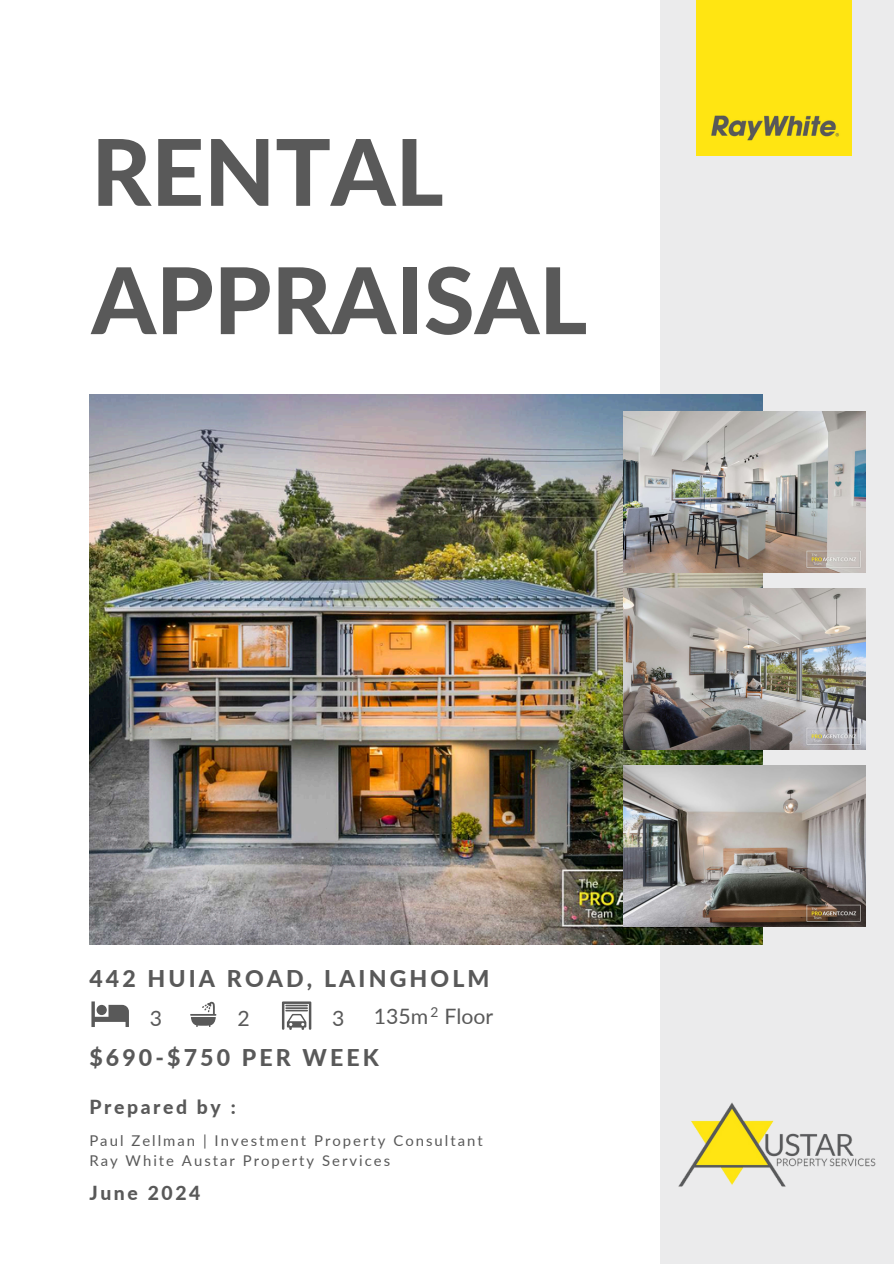
<style>
.page{position:relative;width:894px;height:1264px;background:#fff}
.page>*{position:absolute;margin:0;border:0;box-sizing:border-box;transform-origin:0 0}
.t1{font:800 91.95px/128.2px "Lato";color:#595959}
.t2{font:800 23.1px "Lato";letter-spacing:.135em;color:#595959}
.t3{font:21.15px "Lato";color:#595959}
.t4{font:800 19.35px "Lato";letter-spacing:.135em;color:#595959}
.t5{font:14.85px "Lato";letter-spacing:.135em;color:#595959}
.t6{font:13.65px "Lato";color:#595959}
</style>
<div class="page">
<div style="left:659px;top:0;width:234px;height:1263px;background:#ebebec"></div>
<svg style="left:91px;top:1001px;width:37px;height:26px"></svg>
<svg style="left:190px;top:1001px;width:26px;height:25px"></svg>
<svg style="left:282px;top:1001px;width:29px;height:28px"></svg>
<img style="left:696px;top:0;width:155px;height:155px">
<img style="left:678px;top:1102px;width:198px;height:85px">
<img style="left:89px;top:394px;width:673px;height:550px">
<img style="left:623px;top:412px;width:242px;height:160px">
<img style="left:623px;top:765px;width:242px;height:161px">
<img style="left:623px;top:588px;width:242px;height:161px">
<p class="t1" style="left:91px;top:106px;width:497px">RENTAL<br>APPRAISAL</p>
<p class="t2" style="left:89px;top:964px;width:401px">442 HUIA ROAD, LAINGHOLM</p>
<h2 class="t3" style="left:150px;top:1005px;width:14px">3</h2>
<p class="t3" style="left:237px;top:1005px;width:14px">2</p>
<p class="t3" style="left:332px;top:1005px;width:14px">3</p>
<h4 class="t6" style="left:430px;top:1003px;width:9px">2</h4>
<h2 class="t3" style="left:374px;top:1002px;width:121px">135m Floor</h2>
<p class="t2" style="left:89px;top:1043px;width:291px">$690-$750 PER WEEK</p>
<h3 class="t4" style="left:89px;top:1094px;width:148px">Prepared by :</h3>
<p class="t5" style="left:89px;top:1131px;width:395px">Paul Zellman | Investment Property Consultant</p>
<p class="t5" style="left:89px;top:1151px;width:302px">Ray White Austar Property Services</p>
<p class="t4" style="left:89px;top:1180px;width:112px">June 2024</p>
</div>
